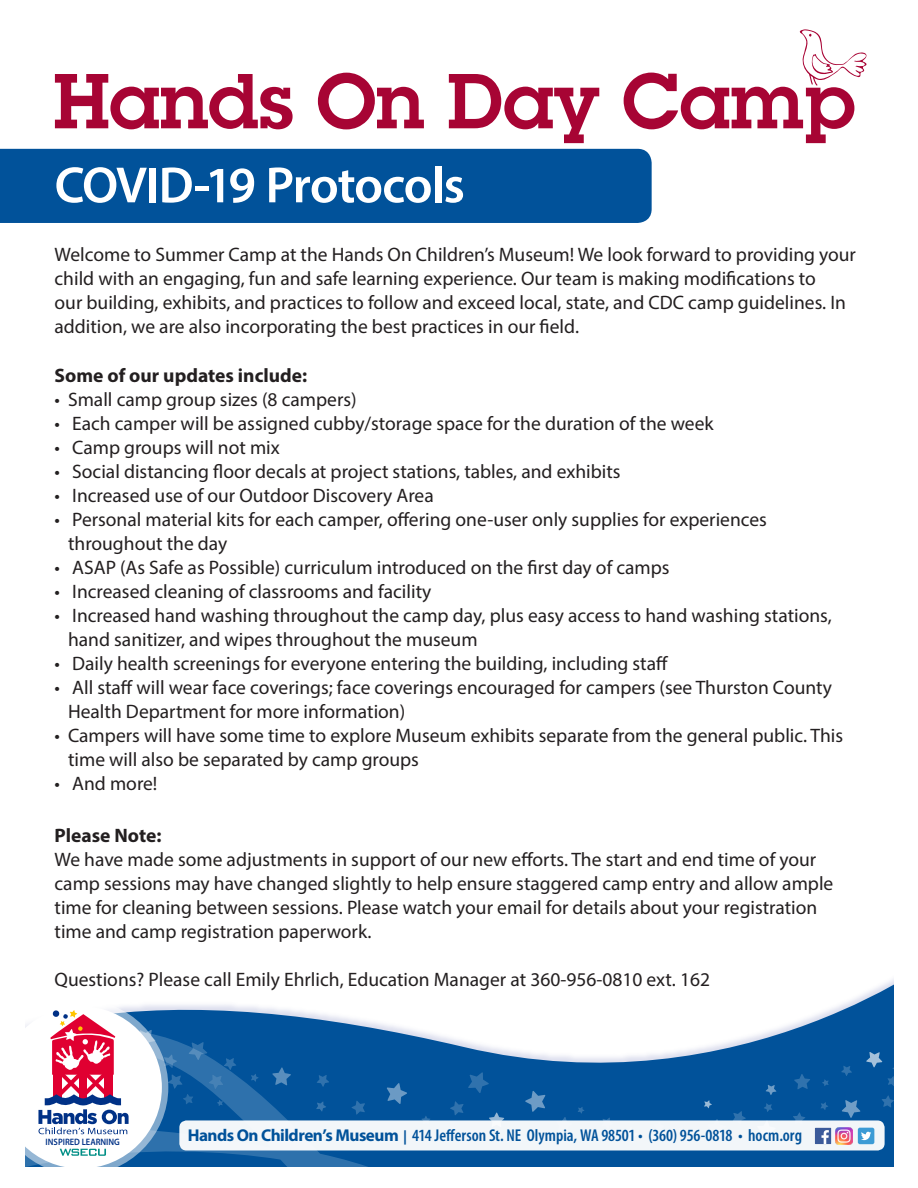
<style>
.page{position:relative;width:918px;height:1188px;background:#fff}
.page>*{position:absolute;margin:0;border:0;box-sizing:border-box;transform-origin:0 0}
.t1{font:600 76.05px "Lubalin Graph LT";color:#a70434}
.t2{font:600 51.3px "Myriad Pro";letter-spacing:-.025em;color:#fff}
.t3{font:19.5px/24px "Myriad Pro";color:#231f20}
.t4{font:700 19.5px "Myriad Pro";color:#231f20}
.t5{font:600 condensed 17.1px "Myriad Pro";color:#01529a}
.t6{font:600 9.3px "Myriad Pro";color:#003186;scale:.91 1}
.s1{font-weight:700;font-stretch:normal}
.s2{font-weight:700;font-stretch:normal;font-size:14.25px}
.s3{font-size:17.25px}
</style>
<div class="page">
<div style="left:0;top:148px;width:652px;height:75px;background:#01529a"></div>
<svg style="left:236px;top:979px;width:657px;height:187px"></svg>
<svg style="left:236px;top:1020px;width:260px;height:146px;background:#1d65a5"></svg>
<svg style="left:272px;top:1067px;width:19px;height:18px"></svg>
<svg style="left:317px;top:1075px;width:12px;height:12px"></svg>
<svg style="left:316px;top:1101px;width:10px;height:11px"></svg>
<svg style="left:251px;top:1074px;width:8px;height:8px"></svg>
<svg style="left:794px;top:1074px;width:16px;height:15px"></svg>
<svg style="left:866px;top:1052px;width:16px;height:15px"></svg>
<svg style="left:841px;top:1066px;width:11px;height:10px"></svg>
<svg style="left:766px;top:1085px;width:10px;height:10px"></svg>
<svg style="left:764px;top:1103px;width:8px;height:9px"></svg>
<svg style="left:822px;top:1079px;width:7px;height:7px"></svg>
<svg style="left:556px;top:1117px;width:16px;height:3px"></svg>
<svg style="left:602px;top:1118px;width:11px;height:2px"></svg>
<svg style="left:578px;top:1107px;width:6px;height:7px"></svg>
<svg style="left:707px;top:1119px;width:19px;height:1px"></svg>
<svg style="left:842px;top:1100px;width:18px;height:18px"></svg>
<svg style="left:733px;top:1111px;width:13px;height:9px"></svg>
<svg style="left:793px;top:1112px;width:12px;height:8px"></svg>
<svg style="left:882px;top:1095px;width:11px;height:13px"></svg>
<svg style="left:888px;top:1063px;width:5px;height:23px"></svg>
<svg style="left:821px;top:1102px;width:7px;height:8px"></svg>
<svg style="left:704px;top:1100px;width:8px;height:8px"></svg>
<svg style="left:525px;top:1091px;width:20px;height:21px"></svg>
<svg style="left:387px;top:1083px;width:20px;height:21px"></svg>
<svg style="left:489px;top:1113px;width:15px;height:7px"></svg>
<svg style="left:468px;top:1072px;width:21px;height:21px"></svg>
<svg style="left:450px;top:1101px;width:13px;height:14px"></svg>
<svg style="left:352px;top:1101px;width:13px;height:14px"></svg>
<svg style="left:421px;top:1116px;width:9px;height:4px"></svg>
<svg style="left:25px;top:1004px;width:211px;height:163px"></svg>
<div style="left:179px;top:1120px;width:706px;height:30px;background:#f2f6f9;border-radius:7px"></div>
<svg style="left:815px;top:1128px;width:16px;height:16px"></svg>
<img style="left:836px;top:1128px;width:17px;height:17px">
<div style="left:858px;top:1128px;width:16px;height:16px;background:#3c9bd5;border-radius:2px"></div>
<svg style="left:861px;top:1132px;width:10px;height:8px"></svg>
<svg style="left:799px;top:29px;width:68px;height:57px"></svg>
<p class="t1" style="left:53px;top:51px;width:803px">Hands On Day Camp</p>
<p class="t2" style="left:55px;top:152px;width:412px">COVID-19 Protocols</p>
<p class="t3" style="left:55px;top:242px;width:803px">Welcome to Summer Camp at the Hands On Children’s Museum! We look forward to providing your child with an engaging, fun and safe learning experience. Our team is making modifications to<br>our building, exhibits, and practices to follow and exceed local, state, and CDC camp guidelines. In addition, we are also incorporating the best practices in our field.</p>
<p class="t4" style="left:55px;top:363px;width:254px">Some of our updates include:</p>
<p class="t3" style="left:55px;top:387px;width:304px">• Small camp group sizes (8 campers)</p>
<p class="t3" style="left:55px;top:411px;width:661px">• Each camper will be assigned cubby/storage space for the duration of the week</p>
<p class="t3" style="left:55px;top:435px;width:227px">• Camp groups will not mix</p>
<p class="t3" style="left:55px;top:459px;width:568px">• Social distancing floor decals at project stations, tables, and exhibits</p>
<p class="t3" style="left:55px;top:483px;width:381px">• Increased use of our Outdoor Discovery Area</p>
<p class="t3" style="left:68px;top:507px;width:700px;text-indent:-14px">• Personal material kits for each camper, offering one-user only supplies for experiences throughout the day</p>
<p class="t3" style="left:55px;top:555px;width:617px">• ASAP (As Safe as Possible) curriculum introduced on the first day of camps</p>
<p class="t3" style="left:55px;top:579px;width:378px">• Increased cleaning of classrooms and facility</p>
<p class="t3" style="left:68px;top:603px;width:765px;text-indent:-14px">• Increased hand washing throughout the camp day, plus easy access to hand washing stations, hand sanitizer, and wipes throughout the museum</p>
<p class="t3" style="left:55px;top:651px;width:615px">• Daily health screenings for everyone entering the building, including staff</p>
<p class="t3" style="left:68px;top:675px;width:766px;text-indent:-14px">• All staff will wear face coverings; face coverings encouraged for campers (see Thurston County<br>Health Department for more information)</p>
<p class="t3" style="left:68px;top:723px;width:777px;text-indent:-14px">• Campers will have some time to explore Museum exhibits separate from the general public. This time will also be separated by camp groups</p>
<p class="t3" style="left:55px;top:771px;width:104px">• And more!</p>
<p class="t4" style="left:55px;top:822px;width:109px">Please Note:</p>
<p class="t3" style="left:55px;top:847px;width:780px">We have made some adjustments in support of our new efforts. The start and end time of your camp sessions may have changed slightly to help ensure staggered camp entry and allow ample time for cleaning between sessions. Please watch your email for details about your registration time and camp registration paperwork.</p>
<p class="t3" style="left:55px;top:967px;width:657px">Questions? Please call Emily Ehrlich, Education Manager at 360-956-0810 ext. 162</p>
<p class="t6" style="left:46px;top:1136px;width:83px">INSPIRED LEARNING</p>
<p class="t5" style="left:188px;top:1125px;width:616px"><span class="s1">Hands On Children’s Museum</span> <span class="s2">|</span> 414 Jefferson St. NE Olympia, WA 98501 • (360) 956-0818 • hocm.<span class="s3">org</span></p>
</div>
